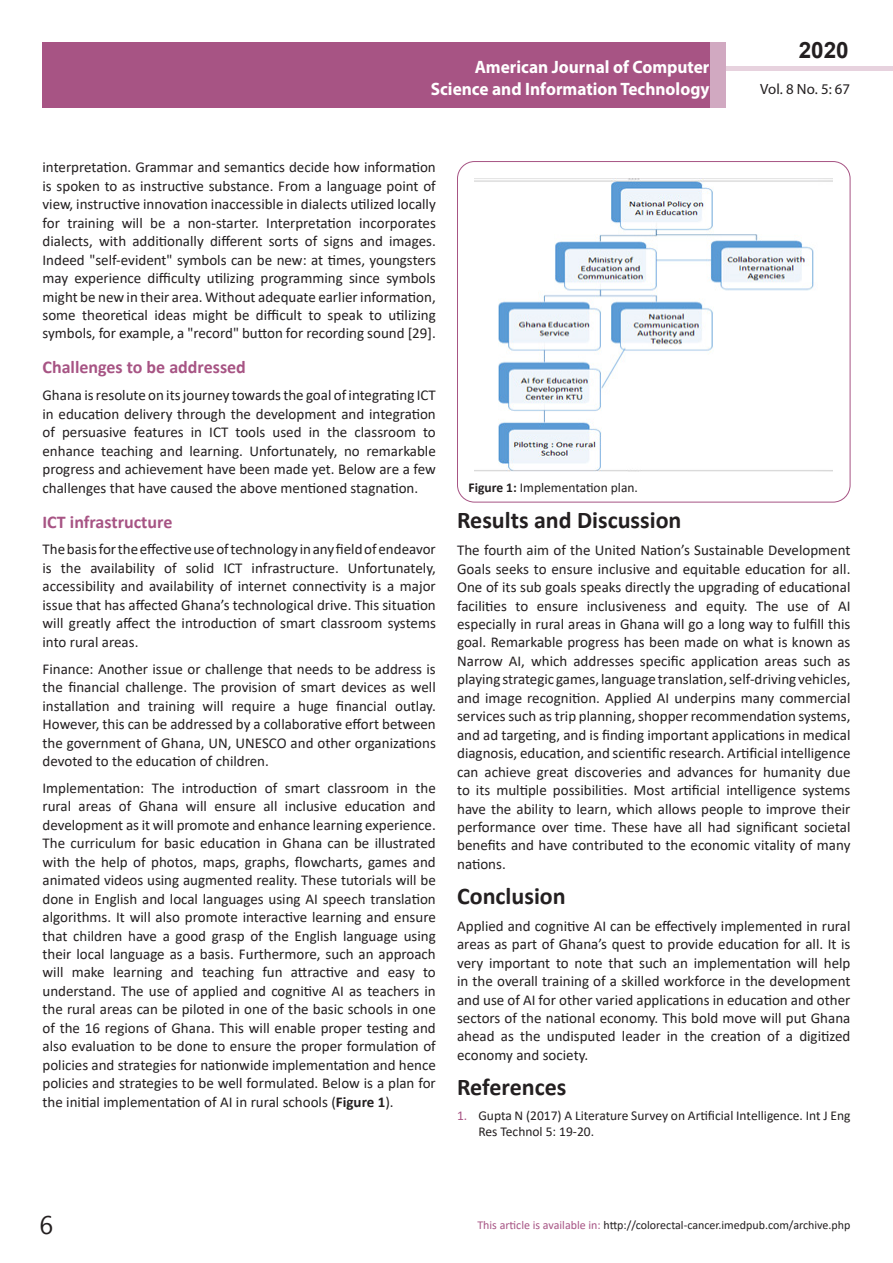
<style>
.page{position:relative;width:893px;height:1263px;background:#fff}
.page>*{position:absolute;margin:0;border:0;box-sizing:border-box;transform-origin:0 0}
.t1{font:25.5px "Nirmala UI";color:#231f20}
.side-heading{font:700 24px "Calibri";color:#231f20}
.t2{font:700 22.5px "Arial";color:#231f20}
.t3{font:700 18px/21.6px "Myriad Pro";color:#fff;text-align:right;scale:.96 1}
.side-heading-2{font:700 18px "Calibri";color:#a75484}
.t4{font:15px/18.5px "Calibri";color:#231f20;text-align:justify}
.t5{font:14.85px "Myriad Pro";color:#231f20}
.t6{font:13.5px/16.2px "Calibri";color:#231f20}
.t7{font:12px "Calibri";color:#231f20}
.s1{font-weight:700}
.s2{color:#a75484}
</style>
<div class="page">
<div style="left:722px;top:66px;width:171px;height:5px;background:#e7d2de"></div>
<div style="left:43px;top:42px;width:682px;height:66px;background:#a75484"></div>
<div style="left:710px;top:42px;width:15px;height:66px;background:#d1a9c1"></div>
<div style="left:457px;top:161px;width:393px;height:341px;border:1px solid #a75484;border-radius:17px"></div>
<img style="left:475px;top:179px;width:358px;height:292px">
<p class="t3" style="left:431px;top:56px;width:292px">American Journal of Computer<br>Science and Information Technology</p>
<h3 class="t2" style="left:799px;top:35px;width:52px">2020</h3>
<p class="t5" style="left:760px;top:80px;width:92px">Vol. 8 No. 5: 67</p>
<p class="t4" style="left:43px;top:158px;width:395px">interpretation. Grammar and semantics decide how information is spoken to as instructive substance. From a language point of view, instructive innovation inaccessible in dialects utilized locally for training will be a non-starter. Interpretation incorporates dialects, with additionally different sorts of signs and images.<br>Indeed "self-evident" symbols can be new: at times, youngsters may experience difficulty utilizing programming since symbols might be new in their area. Without adequate earlier information, some theoretical ideas might be difficult to speak to utilizing symbols, for example, a "record" button for recording sound [29].</p>
<p class="side-heading-2" style="left:43px;top:355px;width:205px">Challenges to be addressed</p>
<p class="t4" style="left:43px;top:386px;width:395px">Ghana is resolute on its journey towards the goal of integrating ICT in education delivery through the development and integration of persuasive features in ICT tools used in the classroom to enhance teaching and learning. Unfortunately, no remarkable progress and achievement have been made yet. Below are a few challenges that have caused the above mentioned stagnation.</p>
<p class="side-heading-2" style="left:43px;top:509px;width:131px">ICT infrastructure</p>
<p class="t4" style="left:43px;top:540px;width:395px">The basis for the effective use of technology in any field of endeavor is the availability of solid ICT infrastructure. Unfortunately, accessibility and availability of internet connectivity is a major issue that has affected Ghana’s technological drive. This situation will greatly affect the introduction of smart classroom systems into rural areas.</p>
<p class="t4" style="left:43px;top:659px;width:395px">Finance: Another issue or challenge that needs to be address is the financial challenge. The provision of smart devices as well installation and training will require a huge financial outlay.<br>However, this can be addressed by a collaborative effort between the government of Ghana, UN, UNESCO and other organizations devoted to the education of children.</p>
<p class="t4" style="left:43px;top:778px;width:395px">Implementation: The introduction of smart classroom in the rural areas of Ghana will ensure all inclusive education and development as it will promote and enhance learning experience.<br>The curriculum for basic education in Ghana can be illustrated with the help of photos, maps, graphs, flowcharts, games and animated videos using augmented reality. These tutorials will be done in English and local languages using AI speech translation algorithms. It will also promote interactive learning and ensure that children have a good grasp of the English language using their local language as a basis. Furthermore, such an approach will make learning and teaching fun attractive and easy to understand. The use of applied and cognitive AI as teachers in the rural areas can be piloted in one of the basic schools in one of the 16 regions of Ghana. This will enable proper testing and also evaluation to be done to ensure the proper formulation of policies and strategies for nationwide implementation and hence policies and strategies to be well formulated. Below is a plan for the initial implementation of AI in rural schools (<span class="s1">Figure 1</span>).</p>
<p class="t6" style="left:468px;top:479px;width:171px"><span class="s1">Figure 1:</span> Implementation plan.</p>
<p class="side-heading" style="left:457px;top:503px;width:226px">Results and Discussion</p>
<p class="t4" style="left:457px;top:541px;width:395px">The fourth aim of the United Nation’s Sustainable Development Goals seeks to ensure inclusive and equitable education for all.<br>One of its sub goals speaks directly the upgrading of educational facilities to ensure inclusiveness and equity. The use of AI especially in rural areas in Ghana will go a long way to fulfill this goal. Remarkable progress has been made on what is known as Narrow AI, which addresses specific application areas such as playing strategic games, language translation, self-driving vehicles, and image recognition. Applied AI underpins many commercial services such as trip planning, shopper recommendation systems, and ad targeting, and is finding important applications in medical diagnosis, education, and scientific research. Artificial intelligence can achieve great discoveries and advances for humanity due to its multiple possibilities. Most artificial intelligence systems have the ability to learn, which allows people to improve their performance over time. These have all had significant societal benefits and have contributed to the economic vitality of many nations.</p>
<p class="side-heading" style="left:457px;top:879px;width:110px">Conclusion</p>
<p class="t4" style="left:457px;top:916px;width:395px">Applied and cognitive AI can be effectively implemented in rural areas as part of Ghana’s quest to provide education for all. It is very important to note that such an implementation will help in the overall training of a skilled workforce in the development and use of AI for other varied applications in education and other sectors of the national economy. This bold move will put Ghana ahead as the undisputed leader in the creation of a digitized economy and society.</p>
<p class="side-heading" style="left:457px;top:1070px;width:111px">References</p>
<p class="t6" style="left:478px;top:1106px;width:374px;text-indent:-21px"><span class="s2">1.</span> Gupta N (2017) A Literature Survey on Artificial Intelligence. Int J Eng<br>Res Technol 5: 19-20.</p>
<h1 class="t1" style="left:40px;top:1204px;width:15px">6</h1>
<p class="t7" style="left:477px;top:1217px;width:375px"><span class="s2">This article is available in:</span> http://colorectal-cancer.imedpub.com/archive.php</p>
</div>
